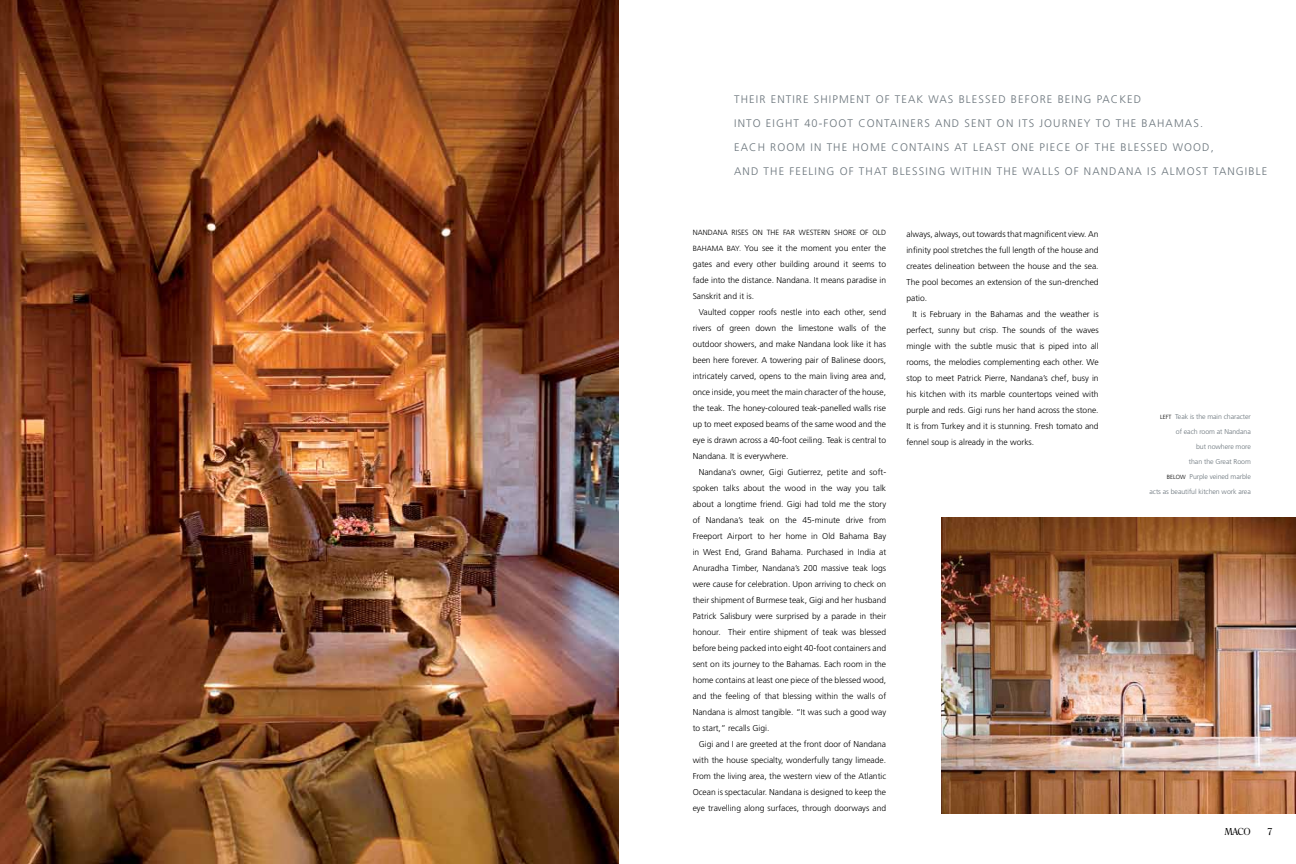
<style>
.page{position:relative;width:1296px;height:864px;background:#fff}
.page>*{position:absolute;margin:0;border:0;box-sizing:border-box;transform-origin:0 0}
.t1{font:300 11px "Frutiger";letter-spacing:.1em;color:#6a747b}
.t2{font:10px "OPTI Romana Roman";color:#000}
.t3{font:300 8.5px/16px "Frutiger";color:#000;text-align:justify}
.t4{font:300 7.5px "Frutiger";color:#000}
.t5{font:300 7px/15px "Frutiger";letter-spacing:-.01em;color:#6a747b;text-align:right}
.s1{font-size:7.5px}
.s2{font-size:6px;color:#000}
</style>
<div class="page">
<img style="left:0;top:0;width:619px;height:864px">
<img style="left:942px;top:518px;width:354px;height:296px">
<p class="t1" style="left:734px;top:93px;width:14px">Their</p>
<p class="t1" style="left:771px;top:93px;width:8px">entire</p>
<p class="t1" style="left:814px;top:93px;width:15px">shipment</p>
<p class="t1" style="left:876px;top:93px;width:28px">of teak</p>
<p class="t1" style="left:929px;top:93px;width:91px">was blessed before</p>
<p class="t1" style="left:1058px;top:93px;width:8px">being</p>
<p class="t1" style="left:1097px;top:93px;width:9px">packed</p>
<p class="t1" style="left:734px;top:117px;width:8px">into</p>
<p class="t1" style="left:766px;top:117px;width:8px">eight</p>
<p class="t1" style="left:804px;top:117px;width:28px">40-foot</p>
<p class="t1" style="left:858px;top:117px;width:9px">container</p>
<p class="t1" style="left:924px;top:117px;width:20px">s and</p>
<p class="t1" style="left:965px;top:117px;width:15px">sent</p>
<p class="t1" style="left:997px;top:117px;width:9px">on</p>
<p class="t1" style="left:1019px;top:117px;width:30px">it s journey</p>
<p class="t1" style="left:1096px;top:117px;width:28px">to the</p>
<p class="t1" style="left:1142px;top:117px;width:17px">Bahama</p>
<p class="t1" style="left:1193px;top:117px;width:11px">s.</p>
<p class="t1" style="left:734px;top:141px;width:16px">Each</p>
<p class="t1" style="left:770px;top:141px;width:10px">room</p>
<p class="t1" style="left:811px;top:141px;width:24px">in the</p>
<p class="t1" style="left:853px;top:141px;width:10px">home</p>
<p class="t1" style="left:892px;top:141px;width:9px">contain</p>
<p class="t1" style="left:944px;top:141px;width:76px">s at least one</p>
<p class="t1" style="left:1040px;top:141px;width:7px">piece</p>
<p class="t1" style="left:1076px;top:141px;width:27px">of the</p>
<p class="t1" style="left:1121px;top:141px;width:63px">blessed wood</p>
<p class="t1" style="left:1211px;top:141px;width:5px">,</p>
<p class="t1" style="left:734px;top:165px;width:9px">and</p>
<p class="t1" style="left:764px;top:165px;width:8px">the</p>
<p class="t1" style="left:789px;top:165px;width:33px">feeling</p>
<p class="t1" style="left:840px;top:165px;width:28px">of that</p>
<p class="t1" style="left:892px;top:165px;width:41px">blessing</p>
<p class="t1" style="left:951px;top:165px;width:8px">within</p>
<p class="t1" style="left:997px;top:165px;width:8px">the</p>
<p class="t1" style="left:1023px;top:165px;width:79px">walls of Nandana</p>
<p class="t1" style="left:1147px;top:165px;width:74px">is almost tangib</p>
<p class="t1" style="left:1256px;top:165px;width:11px">le</p>
<p class="t4" style="left:693px;top:228px;width:11px">Nandana</p>
<p class="t4" style="left:732px;top:228px;width:27px">rises on</p>
<p class="t4" style="left:767px;top:228px;width:5px">the</p>
<p class="t4" style="left:783px;top:228px;width:5px">far</p>
<p class="t4" style="left:799px;top:228px;width:20px">western</p>
<p class="t4" style="left:834px;top:228px;width:10px">shore</p>
<p class="t4" style="left:860px;top:228px;width:27px">of Old</p>
<p class="t4" style="left:693px;top:244px;width:11px">Bahama</p>
<p class="t3" style="left:693px;top:240px;width:195px;text-indent:34px"><span class="s1">Bay.</span> You see it the moment you enter the gates and every other building around it seems to fade into the distance. Nandana. It means paradise in Sanskrit and it is.</p>
<p class="t3" style="left:693px;top:304px;width:195px;text-indent:6px">Vaulted copper roofs nestle into each other, send rivers of green down the limestone walls of the outdoor showers, and make Nandana look like it has been here forever. A towering pair of Balinese doors, intricately carved, opens to the main living area and, once inside, you meet the main character of the house, the teak. The honey-coloured teak-panelled walls rise up to meet exposed beams of the same wood and the eye is drawn across a 40-foot ceiling. Teak is central to Nandana. It is everywhere.</p>
<p class="t3" style="left:693px;top:464px;width:195px;text-indent:6px">Nandana’s owner, Gigi Gutierrez, petite and soft&shy;spoken talks about the wood in the way you talk about a longtime friend. Gigi had told me the story of Nandana’s teak on the 45-minute drive from Freeport Airport to her home in Old Bahama Bay in West End, Grand Bahama. Purchased in India at Anuradha Timber, Nandana’s 200 massive teak logs were cause for celebration. Upon arriving to check on their shipment of Burmese teak, Gigi and her husband Patrick Salisbury were surprised by a parade in their honour. Their entire shipment of teak was blessed before being packed into eight 40-foot containers and sent on its journey to the Bahamas. Each room in the home contains at least one piece of the blessed wood, and the feeling of that blessing within the walls of Nandana is almost tangible. “It was such a good way to start,” recalls Gigi.</p>
<p class="t3" style="left:693px;top:736px;width:195px;text-indent:6px">Gigi and I are greeted at the front door of Nandana with the house specialty, wonderfully tangy limeade.<br>From the living area, the western view of the Atlantic Ocean is spectacular. Nandana is designed to keep the eye travelling along surfaces, through doorways and</p>
<p class="t3" style="left:906px;top:226px;width:194px">always, always, out towards that magnificent view. An infinity pool stretches the full length of the house and creates delineation between the house and the sea.<br>The pool becomes an extension of the sun-drenched patio.</p>
<p class="t3" style="left:906px;top:306px;width:194px;text-indent:6px">It is February in the Bahamas and the weather is perfect, sunny but crisp. The sounds of the waves mingle with the subtle music that is piped into all rooms, the melodies complementing each other. We stop to meet Patrick Pierre, Nandana’s chef, busy in his kitchen with its marble countertops veined with purple and reds. Gigi runs her hand across the stone.<br>It is from Turkey and it is stunning. Fresh tomato and fennel soup is already in the works.</p>
<p class="t5" style="left:1150px;top:409px;width:103px"><span class="s2">LEFT</span> Teak is the main character<br>of each room at Nandana<br>but nowhere more<br>than the Great Room<br><span class="s2">BELOW</span> Purple veined marble<br>acts as beautiful kitchen work area</p>
<p class="t2" style="left:1224px;top:826px;width:28px">MACO</p>
<p class="t2" style="left:1267px;top:826px;width:7px">7</p>
</div>
